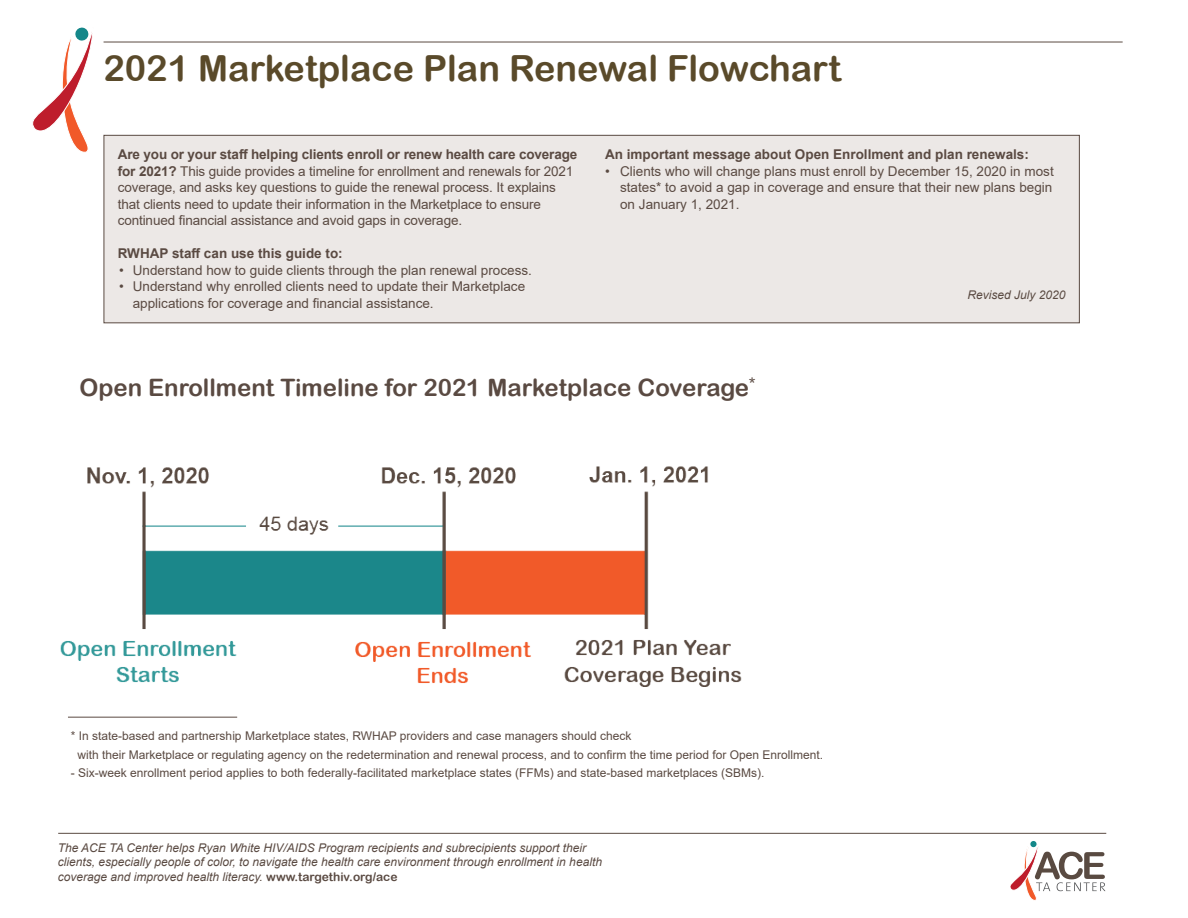
<style>
.page{position:relative;width:1188px;height:918px;background:#fff}
.page>*{position:absolute;margin:0;border:0;box-sizing:border-box;transform-origin:0 0}
.Heading_1{font:36px "Arial Rounded MT Bold";color:#5a4a2a}
.t1{font:24px "Arial Rounded MT Bold";color:#5a4a42}
.t2{font:13.5px/16.5px "Arial";letter-spacing:-.01em;color:#5a4a42}
.t3{font:700 13.5px "Arial";color:#5a4a42}
.t4{font:12px "Arial";color:#5a4a42}
.Footer_Tagline{font:italic 12px/13.5px "Arial";color:#5a4a42}
.s1{font-weight:700}
.s2{font-family:"Arial Rounded MT Bold";font-style:normal}
</style>
<div class="page">
<hr style="left:104px;top:42px;width:1019px;height:1px;background:#5a4a42">
<div style="left:104px;top:135px;width:975px;height:188px;background:#ece8e6"></div>
<div style="left:104px;top:135px;width:976px;height:188px;border:1px solid #5a4a42"></div>
<svg style="left:32px;top:27px;width:61px;height:126px"></svg>
<hr style="left:58px;top:833px;width:1048px;height:1px;background:#5a4a42">
<hr style="left:68px;top:717px;width:169px;height:1px;background:#5a4a42">
<img style="left:60px;top:466px;width:682px;height:221px">
<svg style="left:1010px;top:841px;width:95px;height:60px"></svg>
<div style="left:1030px;top:841px;width:7px;height:6px;background:#148789;border-radius:50%"></div>
<p class="Heading_1" style="left:104px;top:47px;width:739px">2021 Marketplace Plan Renewal Flowchart</p>
<p class="t2" style="left:118px;top:146px;width:461px"><span class="s1">Are you or your staff helping clients enroll or renew health care coverage for 2021?</span> This guide provides a timeline for enrollment and renewals for 2021 coverage, and asks key questions to guide the renewal process. It explains that clients need to update their information in the Marketplace to ensure continued financial assistance and avoid gaps in coverage.</p>
<p class="t3" style="left:118px;top:244px;width:226px">RWHAP staff can use this guide to:</p>
<p class="t2" style="left:119px;top:261px;width:414px">• Understand how to guide clients through the plan renewal process.</p>
<p class="t2" style="left:133px;top:278px;width:394px;text-indent:-14px">• Understand why enrolled clients need to update their Marketplace applications for coverage and financial assistance.</p>
<p class="t3" style="left:605px;top:145px;width:425px">An important message about Open Enrollment and plan renewals:</p>
<p class="t2" style="left:620px;top:162px;width:435px;text-align:justify;text-indent:-15px">• Clients who will change plans must enroll by December 15, 2020 in most states* to avoid a gap in coverage and ensure that their new plans begin on January 1, 2021.</p>
<p class="Footer_Tagline" style="left:967px;top:288px;width:100px">Revised July 2020</p>
<p class="t1" style="left:80px;top:373px;width:677px">Open Enrollment Timeline for 2021 Marketplace Coverage<sup>*</sup></p>
<p class="t4" style="left:71px;top:727px;width:562px">* In state-based and partnership Marketplace states, RWHAP providers and case managers should check</p>
<p class="t4" style="left:78px;top:746px;width:747px">with their Marketplace or regulating agency on the redetermination and renewal process, and to confirm the time period for Open Enrollment.</p>
<p class="t4" style="left:71px;top:765px;width:695px">- Six-week enrollment period applies to both federally-facilitated marketplace states (FFMs) and state-based marketplaces (SBMs).</p>
<p class="Footer_Tagline" style="left:58px;top:842px;width:546px">The ACE TA Center helps Ryan White HIV/AIDS Program recipients and subrecipients support their clients, especially people of color, to navigate the health care environment through enrollment in health</p>
<p class="Footer_Tagline" style="left:58px;top:870px;width:341px">coverage and improved health literacy. <span class="s2">www.targethiv.org/ace</span></p>
</div>
